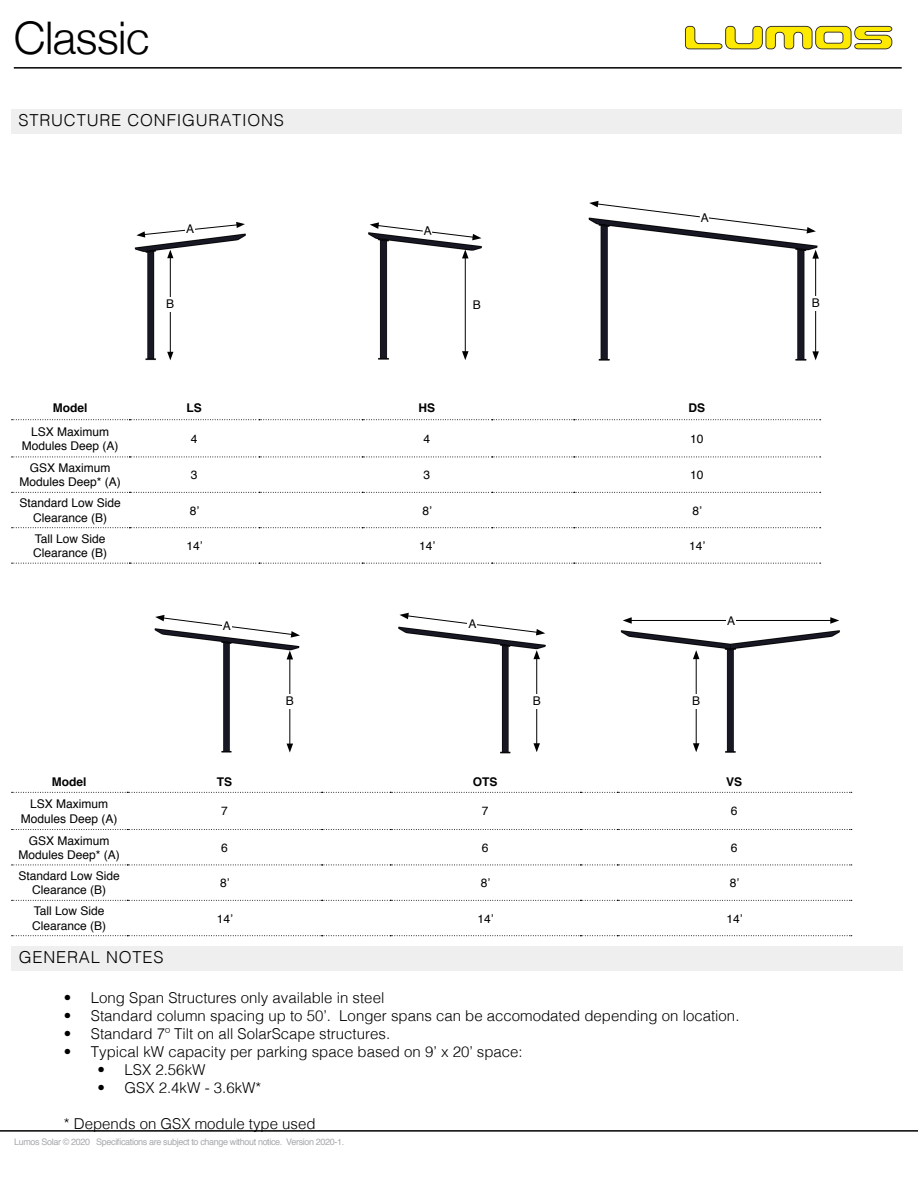
<style>
.page{position:relative;width:918px;height:1188px;background:#fff}
.page>*{position:absolute;margin:0;border:0;box-sizing:border-box;transform-origin:0 0}
.t1{font:300 45px "Helvetica Neue";letter-spacing:-.01em;color:#000}
.t2{font:300 16.5px "Helvetica";letter-spacing:.05em;color:#000}
.t3{font:300 15px "Helvetica";color:#000}
.t4{font:12px/14.4px "Helvetica";color:#000;text-align:center}
.t5{font:700 12px "Helvetica";color:#000}
.t6{font:9px "Helvetica";letter-spacing:-.04em;color:#a6a9ac}
</style>
<div class="page">
<img style="left:620px;top:630px;width:220px;height:123px">
<img style="left:398px;top:626px;width:148px;height:128px">
<img style="left:588px;top:217px;width:230px;height:144px">
<img style="left:368px;top:232px;width:114px;height:128px">
<img style="left:134px;top:233px;width:112px;height:128px">
<img style="left:154px;top:628px;width:146px;height:125px">
<div style="left:11px;top:109px;width:891px;height:25px;background:#efeff0"></div>
<svg style="left:12px;top:419px;width:809px;height:1px"></svg>
<svg style="left:12px;top:457px;width:809px;height:1px"></svg>
<svg style="left:12px;top:492px;width:809px;height:1px"></svg>
<svg style="left:12px;top:527px;width:809px;height:1px"></svg>
<svg style="left:12px;top:563px;width:809px;height:1px"></svg>
<hr style="left:0;top:1130px;width:918px;height:2px;background:#000">
<svg style="left:12px;top:792px;width:840px;height:1px"></svg>
<svg style="left:12px;top:829px;width:840px;height:1px"></svg>
<svg style="left:12px;top:865px;width:840px;height:1px"></svg>
<svg style="left:12px;top:900px;width:840px;height:1px"></svg>
<svg style="left:12px;top:935px;width:840px;height:1px"></svg>
<div style="left:11px;top:946px;width:891px;height:24px;background:#efeff0"></div>
<hr style="left:629px;top:620px;width:204px;height:1px;background:#000">
<svg style="left:623px;top:617px;width:9px;height:7px"></svg>
<svg style="left:830px;top:617px;width:9px;height:7px"></svg>
<svg style="left:399px;top:613px;width:146px;height:22px"></svg>
<hr style="left:170px;top:256px;width:1px;height:98px;background:#000">
<svg style="left:167px;top:352px;width:6px;height:8px"></svg>
<svg style="left:167px;top:250px;width:6px;height:8px"></svg>
<div style="left:164px;top:298px;width:13px;height:14px;background:#fff"></div>
<hr style="left:536px;top:657px;width:1px;height:89px;background:#000">
<svg style="left:533px;top:743px;width:7px;height:9px"></svg>
<svg style="left:533px;top:650px;width:7px;height:9px"></svg>
<hr style="left:696px;top:657px;width:1px;height:89px;background:#000">
<svg style="left:693px;top:743px;width:6px;height:9px"></svg>
<svg style="left:693px;top:650px;width:6px;height:9px"></svg>
<hr style="left:465px;top:256px;width:1px;height:98px;background:#000">
<svg style="left:462px;top:351px;width:7px;height:9px"></svg>
<svg style="left:462px;top:249px;width:7px;height:9px"></svg>
<hr style="left:815px;top:256px;width:1px;height:98px;background:#000">
<svg style="left:812px;top:351px;width:7px;height:9px"></svg>
<svg style="left:812px;top:250px;width:7px;height:9px"></svg>
<svg style="left:136px;top:222px;width:109px;height:16px"></svg>
<div style="left:185px;top:223px;width:10px;height:11px;background:#fff"></div>
<div style="left:467px;top:618px;width:10px;height:11px;background:#fff"></div>
<svg style="left:155px;top:615px;width:145px;height:23px"></svg>
<div style="left:222px;top:619px;width:9px;height:11px;background:#fff"></div>
<div style="left:726px;top:615px;width:9px;height:11px;background:#fff"></div>
<div style="left:470px;top:299px;width:14px;height:14px;background:#fff"></div>
<div style="left:809px;top:296px;width:14px;height:14px;background:#fff"></div>
<hr style="left:289px;top:657px;width:1px;height:89px;background:#000">
<svg style="left:287px;top:744px;width:6px;height:9px"></svg>
<svg style="left:287px;top:650px;width:6px;height:9px"></svg>
<div style="left:283px;top:694px;width:14px;height:15px;background:#fff"></div>
<div style="left:530px;top:694px;width:13px;height:14px;background:#fff"></div>
<div style="left:689px;top:694px;width:14px;height:14px;background:#fff"></div>
<hr style="left:14px;top:67px;width:888px;height:2px;background:#000">
<svg style="left:685px;top:26px;width:207px;height:23px"></svg>
<svg style="left:370px;top:222px;width:112px;height:18px"></svg>
<svg style="left:589px;top:201px;width:227px;height:32px"></svg>
<h1 class="t1" style="left:14px;top:2px;width:137px">Classic</h1>
<p class="t2" style="left:18px;top:106px;width:267px">STRUCTURE CONFIGURATIONS</p>
<p class="t4" style="left:186px;top:222px;width:10px">A</p>
<p class="t4" style="left:166px;top:297px;width:10px">B</p>
<p class="t4" style="left:473px;top:298px;width:10px">B</p>
<p class="t4" style="left:812px;top:296px;width:10px">B</p>
<p class="t5" style="left:53px;top:398px;width:36px">Model</p>
<p class="t5" style="left:187px;top:398px;width:17px">LS</p>
<p class="t5" style="left:419px;top:398px;width:18px">HS</p>
<p class="t5" style="left:689px;top:398px;width:18px">DS</p>
<p class="t4" style="left:22px;top:425px;width:98px">LSX Maximum<br>Modules Deep (A)</p>
<p class="t4" style="left:191px;top:432px;width:8px">4</p>
<p class="t4" style="left:424px;top:432px;width:8px">4</p>
<p class="t4" style="left:690px;top:432px;width:15px">10</p>
<p class="t4" style="left:20px;top:461px;width:103px">GSX Maximum<br>Modules Deep* (A)</p>
<p class="t4" style="left:191px;top:468px;width:8px">3</p>
<p class="t4" style="left:424px;top:468px;width:8px">3</p>
<p class="t4" style="left:690px;top:468px;width:15px">10</p>
<p class="t4" style="left:20px;top:496px;width:103px">Standard Low Side<br>Clearance (B)</p>
<p class="t4" style="left:190px;top:503px;width:11px">8’</p>
<p class="t4" style="left:423px;top:503px;width:11px">8’</p>
<p class="t4" style="left:693px;top:503px;width:11px">8’</p>
<p class="t4" style="left:33px;top:532px;width:76px;text-align:left">Tall Low Side<br>Clearance (B)</p>
<p class="t4" style="left:186px;top:539px;width:18px">14’</p>
<p class="t4" style="left:419px;top:539px;width:18px">14’</p>
<p class="t4" style="left:689px;top:539px;width:18px">14’</p>
<p class="t4" style="left:223px;top:618px;width:10px">A</p>
<p class="t4" style="left:468px;top:617px;width:10px">A</p>
<p class="t4" style="left:727px;top:614px;width:10px">A</p>
<p class="t4" style="left:286px;top:694px;width:10px">B</p>
<p class="t4" style="left:533px;top:694px;width:10px">B</p>
<p class="t4" style="left:692px;top:694px;width:10px">B</p>
<p class="t5" style="left:52px;top:772px;width:36px">Model</p>
<p class="t5" style="left:217px;top:772px;width:17px">TS</p>
<p class="t5" style="left:473px;top:772px;width:26px">OTS</p>
<p class="t5" style="left:726px;top:772px;width:18px">VS</p>
<p class="t4" style="left:21px;top:797px;width:98px">LSX Maximum<br>Modules Deep (A)</p>
<p class="t4" style="left:221px;top:804px;width:8px">7</p>
<p class="t4" style="left:482px;top:804px;width:8px">7</p>
<p class="t4" style="left:731px;top:804px;width:8px">6</p>
<p class="t4" style="left:19px;top:833px;width:103px">GSX Maximum<br>Modules Deep* (A)</p>
<p class="t4" style="left:221px;top:841px;width:8px">6</p>
<p class="t4" style="left:482px;top:841px;width:8px">6</p>
<p class="t4" style="left:731px;top:841px;width:8px">6</p>
<p class="t4" style="left:19px;top:869px;width:103px">Standard Low Side<br>Clearance (B)</p>
<p class="t4" style="left:220px;top:876px;width:11px">8’</p>
<p class="t4" style="left:481px;top:876px;width:11px">8’</p>
<p class="t4" style="left:730px;top:876px;width:11px">8’</p>
<p class="t4" style="left:32px;top:904px;width:76px;text-align:left">Tall Low Side<br>Clearance (B)</p>
<p class="t4" style="left:217px;top:911px;width:18px">14’</p>
<p class="t4" style="left:478px;top:911px;width:18px">14’</p>
<p class="t4" style="left:726px;top:911px;width:18px">14’</p>
<p class="t2" style="left:19px;top:943px;width:146px">GENERAL NOTES</p>
<p class="t3" style="left:64px;top:985px;width:322px">• Long Span Structures only available in steel</p>
<p class="t3" style="left:64px;top:1003px;width:677px">• Standard column spacing up to 50’. Longer spans can be accomodated depending on location.</p>
<p class="t3" style="left:64px;top:1021px;width:328px">• Standard 7º Tilt on all SolarScape structures.</p>
<p class="t3" style="left:64px;top:1039px;width:460px">• Typical kW capacity per parking space based on 9’ x 20’ space:</p>
<p class="t3" style="left:98px;top:1057px;width:109px">• LSX 2.56kW</p>
<p class="t3" style="left:98px;top:1075px;width:165px">• GSX 2.4kW - 3.6kW*</p>
<p class="t3" style="left:64px;top:1111px;width:253px">* Depends on GSX module type used</p>
<p class="t6" style="left:14px;top:1135px;width:332px">Lumos Solar © 2020 Specifications are subject to change without notice. Version 2020-1.</p>
</div>
